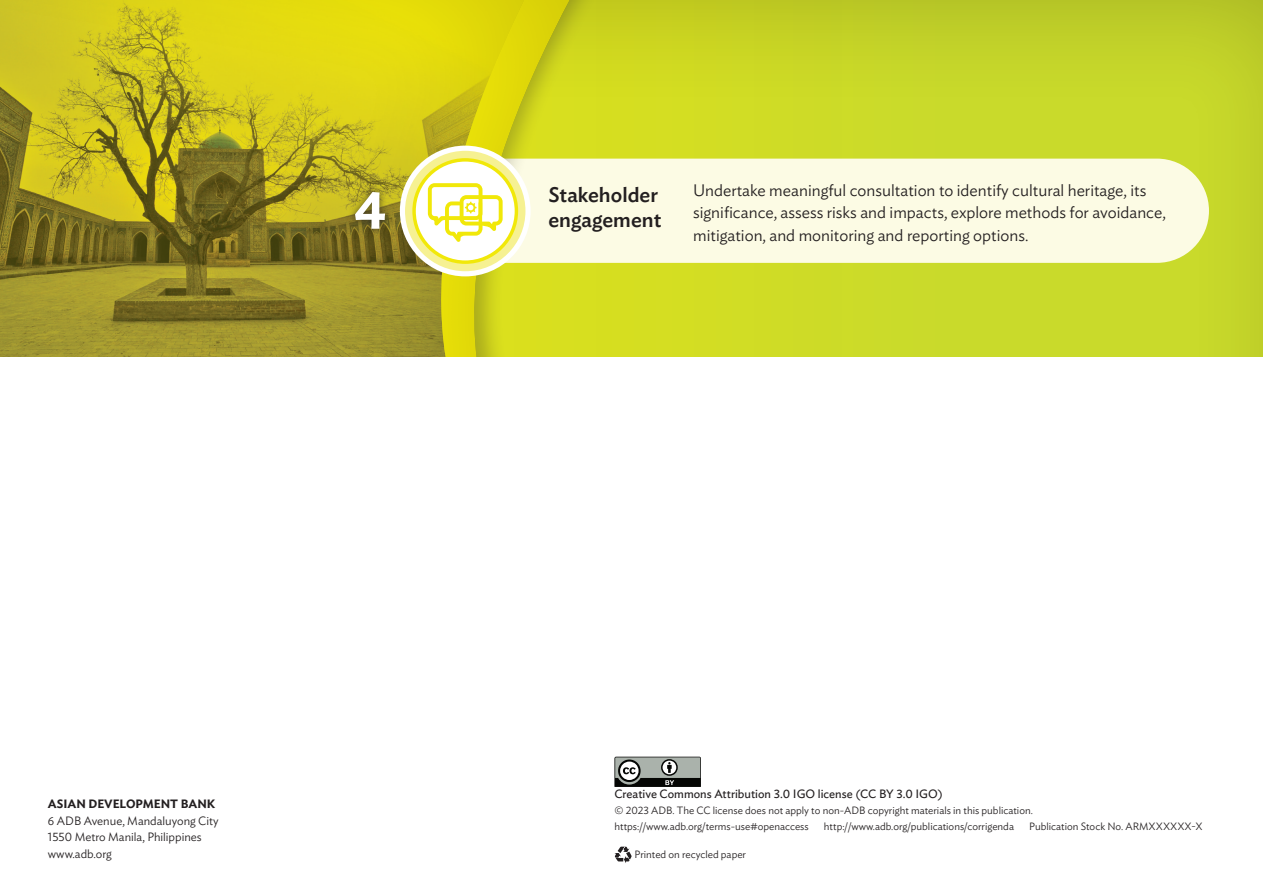
<style>
.page{position:relative;width:1263px;height:893px;background:#fff}
.page>*{position:absolute;margin:0;border:0;box-sizing:border-box;transform-origin:0 0}
.t1{font:600 52.5px "Ideal Sans";color:#fff}
.t2{font:500 21px "Ideal Sans";color:#231f20}
.t3{font:300 16.5px/22.5px "Ideal Sans";color:#231f20}
.t4{font:300 12px/16.5px "Ideal Sans";color:#231f20}
.t5{font:12px "Ideal Sans";color:#231f20}
.t6{font:600 12px "Ideal Sans";color:#231f20}
.t7{font:300 10.5px/15.8px "Ideal Sans";color:#231f20}
</style>
<div class="page">
<div style="left:0;top:0;width:1263px;height:893px;background:#231f20;opacity:.28"></div>
<div style="left:57px;top:159px;width:1152px;height:104px;background:#fcfbe4;border-radius:52px"></div>
<svg style="left:0;top:0;width:779px;height:357px;background:#c4be33"></svg>
<div style="left:348px;top:184px;width:45px;height:53px;background:#231f20;opacity:.75"></div>
<div style="left:0;top:357px;width:1263px;height:536px;background:#fff"></div>
<svg style="left:614px;top:757px;width:87px;height:30px;background:#767a76"></svg>
<svg style="left:614px;top:847px;width:17px;height:16px"></svg>
<svg style="left:402px;top:148px;width:126px;height:126px;background:#f7f29a"></svg>
<div style="left:400px;top:146px;width:131px;height:130px;border:5px solid #fff;border-radius:50%"></div>
<div style="left:414px;top:160px;width:102px;height:102px;background:#fff;border-radius:50%"></div>
<div style="left:412px;top:158px;width:106px;height:106px;border:3px solid #f1e809;border-radius:50%"></div>
<svg style="left:428px;top:183px;width:75px;height:59px"></svg>
<h1 class="t1" style="left:354px;top:169px;width:33px">4</h1>
<h2 class="t2" style="left:548px;top:178px;width:111px">Stakeholder</h2>
<h2 class="t2" style="left:548px;top:204px;width:114px">engagement</h2>
<h3 class="t3" style="left:693px;top:177px;width:474px">Undertake meaningful consultation to identify cultural heritage, its significance, assess risks and impacts, explore methods for avoidance, mitigation, and monitoring and reporting options.</h3>
<p class="t6" style="left:48px;top:795px;width:169px">ASIAN DEVELOPMENT BANK</p>
<p class="t4" style="left:48px;top:811px;width:172px">6 ADB Avenue, Mandaluyong City<br>1550 Metro Manila, Philippines www.adb.org</p>
<p class="t5" style="left:614px;top:785px;width:330px">Creative Commons Attribution 3.0 IGO license (CC BY 3.0 IGO)</p>
<p class="t7" style="left:614px;top:802px;width:420px">© 2023 ADB. The CC license does not apply to non-ADB copyright materials in this publication. https://www.adb.org/terms-use#openaccess</p>
<p class="t7" style="left:824px;top:818px;width:192px">http://www.adb.org/publications/corrigenda</p>
<p class="t7" style="left:1029px;top:818px;width:175px">Publication Stock No. ARMXXXXXX-X</p>
<p class="t7" style="left:635px;top:845px;width:113px">Printed on recycled paper</p>
</div>
